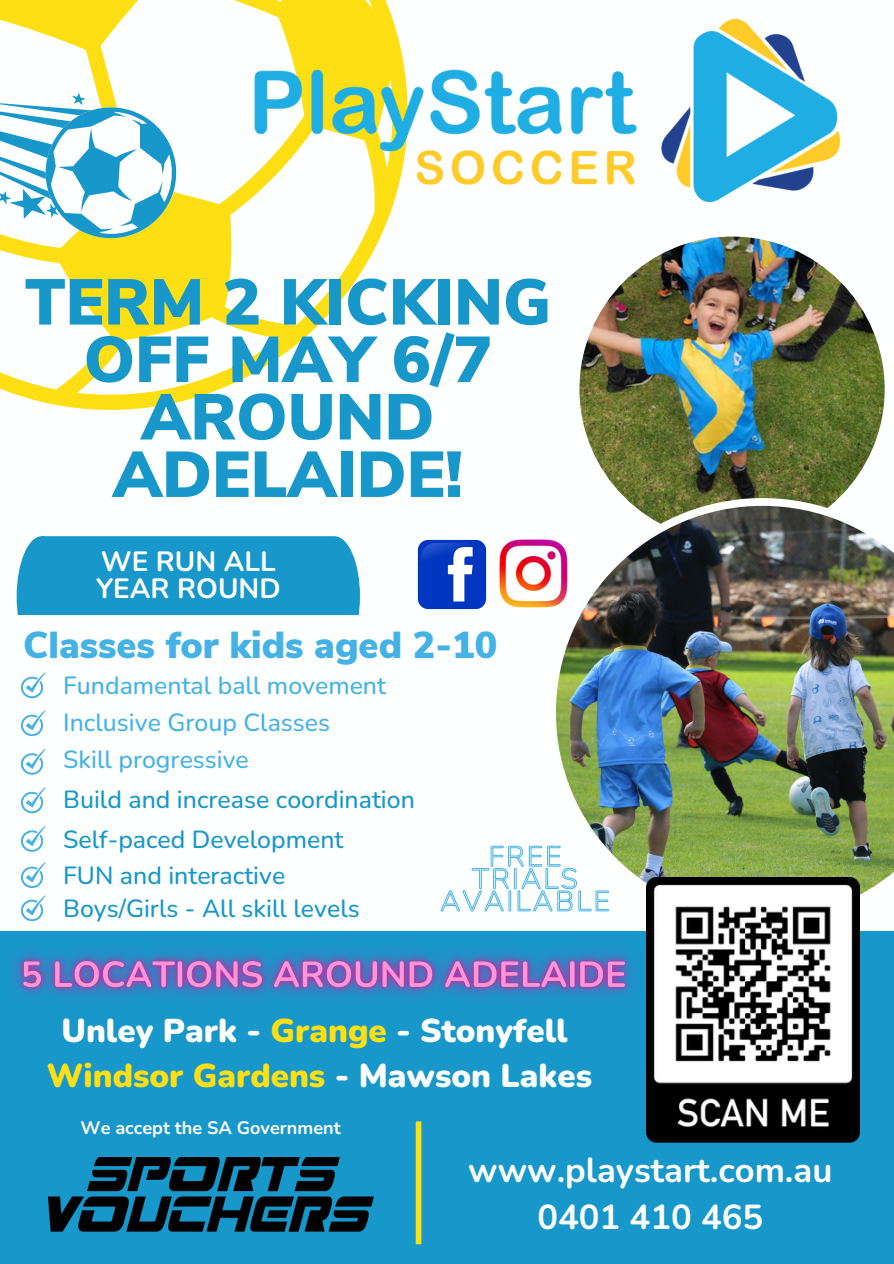
<style>
.page{position:relative;width:894px;height:1264px;background:#fff}
.page>*{position:absolute;margin:0;border:0;box-sizing:border-box;transform-origin:0 0}
.t1{font:900 64.5px/57.4px "Nunito Sans";color:#1797ca;text-align:center}
.t2{font:900 37.5px "Nunito Sans";color:#45b2e6}
.t3{font:700 34.5px/47.2px "Nunito";color:#feffff;text-align:center}
.t4{font:900 32.85px/45px "Nunito";color:#feffff;text-align:center}
.t5{font:700 27.75px/27.3px "Nunito";color:#feffff}
.t6{font:500 24.75px/39.8px "Nunito";color:#1797ca}
.t7{font:500 24.75px/37px "Nunito";color:#45b2e6}
.t8{font:700 18.15px "Nunito";color:#feffff}
.s1{color:#fddf14}
</style>
<div class="page">
<svg style="left:0;top:0;width:281px;height:410px"></svg>
<img style="left:579px;top:356px;width:306px;height:142px">
<img style="left:556px;top:498px;width:337px;height:428px">
<div style="left:328px;top:1096px;width:565px;height:167px;background:#1797ca"></div>
<svg style="left:0;top:90px;width:184px;height:156px"></svg>
<img style="left:200px;top:0;width:681px;height:356px">
<div style="left:0;top:1093px;width:579px;height:170px;background:#1797ca"></div>
<div style="left:638px;top:931px;width:255px;height:172px;background:#1797ca"></div>
<div style="left:41px;top:536px;width:319px;height:79px;background:#1797ca"></div>
<div style="left:17px;top:536px;width:50px;height:79px;background:#1797ca"></div>
<svg style="left:21px;top:710px;width:25px;height:26px"></svg>
<svg style="left:21px;top:749px;width:25px;height:25px"></svg>
<svg style="left:21px;top:672px;width:25px;height:26px"></svg>
<svg style="left:21px;top:826px;width:25px;height:25px"></svg>
<svg style="left:21px;top:787px;width:25px;height:26px"></svg>
<svg style="left:21px;top:862px;width:25px;height:26px"></svg>
<svg style="left:21px;top:895px;width:25px;height:14px"></svg>
<img style="left:48px;top:1157px;width:325px;height:75px">
<div style="left:0;top:931px;width:639px;height:172px;background:#1797ca"></div>
<img style="left:646px;top:877px;width:213px;height:265px">
<div style="left:415px;top:1121px;width:6px;height:123px;background:#fddf14"></div>
<img style="left:417px;top:539px;width:70px;height:71px">
<img style="left:499px;top:536px;width:71px;height:76px">
<svg style="left:441px;top:845px;width:168px;height:64px"></svg>
<img style="left:14px;top:909px;width:653px;height:131px">
<h1 class="t1" style="left:25px;top:274px;width:527px">TERM 2 KICKING<br>OFF MAY 6/7<br>AROUND<br>ADELAIDE!</h1>
<p class="t5" style="left:96px;top:547px;width:186px">WE RUN ALL<br>YEAR ROUND</p>
<h2 class="t2" style="left:23px;top:620px;width:475px">Classes for kids aged 2-10</h2>
<p class="t7" style="left:63px;top:667px;width:324px">Fundamental ball movement<br>Inclusive Group Classes<br>Skill progressive</p>
<p class="t6" style="left:63px;top:780px;width:353px">Build and increase coordination<br>Self-paced Development</p>
<p class="t6" style="left:63px;top:859px;width:298px;line-height:33.2px">FUN and interactive<br>Boys/Girls - All skill levels</p>
<h3 class="t4" style="left:46px;top:1008px;width:547px">Unley Park - <span class="s1">Grange</span> - Stonyfell<br><span class="s1">Windsor Gardens</span> - Mawson Lakes</h3>
<p class="t8" style="left:81px;top:1115px;width:261px">We accept the SA Government</p>
<h3 class="t3" style="left:468px;top:1146px;width:365px">www.playstart.com.au<br>0401 410 465</h3>
</div>
